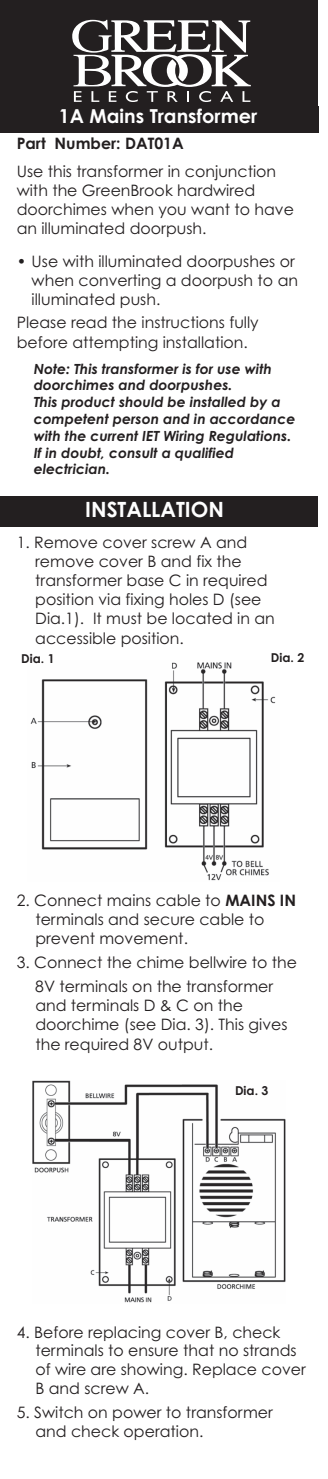
<style>
.page{position:relative;width:328px;height:1479px;background:#fff}
.page>*{position:absolute;margin:0;border:0;box-sizing:border-box;transform-origin:0 0}
.t1{font:700 21px "Century Gothic";color:#fff}
.t2{font:700 19.25px "Century Gothic";color:#fff}
.t3{font:15.75px/18.9px "Century Gothic";color:#231f20}
.t4{font:700 15.75px "Century Gothic";color:#231f20}
.t5{font:italic 700 14px/16.8px "Century Gothic";color:#231f20}
.t6{font:700 12.25px "Century Gothic";color:#231f20}
.s1{font-weight:700}
</style>
<div class="page">
<img style="left:32px;top:1080px;width:252px;height:223px">
<img style="left:30px;top:662px;width:246px;height:218px">
<div style="left:0;top:0;width:317px;height:107px;background:#231f20"></div>
<svg style="left:72px;top:20px;width:178px;height:82px"></svg>
<div style="left:0;top:107px;width:318px;height:26px;background:#231f20"></div>
<div style="left:0;top:496px;width:317px;height:30px;background:#231f20"></div>
<p class="t2" style="left:59px;top:105px;width:199px">1A Mains Transformer</p>
<p class="t4" style="left:17px;top:134px;width:168px">Part Number: DAT01A</p>
<p class="t3" style="left:17px;top:162px;width:278px">Use this transformer in conjunction with the GreenBrook hardwired doorchimes when you want to have an illuminated doorpush.</p>
<p class="t3" style="left:32px;top:252px;width:267px;text-indent:-15px">• Use with illuminated doorpushes or when converting a doorpush to an illuminated push.</p>
<p class="t3" style="left:17px;top:312px;width:243px;line-height:20.1px">Please read the instructions fully before attempting installation.</p>
<p class="t5" style="left:34px;top:360px;width:262px">Note: This transformer is for use with doorchimes and doorpushes.<br>This product should be installed by a competent person and in accordance with the current IET Wiring Regulations.<br>If in doubt, consult a qualified electrician.</p>
<h1 class="t1" style="left:85px;top:497px;width:140px">INSTALLATION</h1>
<p class="t3" style="left:35px;top:533px;width:241px;text-indent:-19px">1. Remove cover screw A and remove cover B and fix the transformer base C in required position via fixing holes D (see<br>Dia.1). It must be located in an accessible position.</p>
<p class="t6" style="left:21px;top:651px;width:35px">Dia. 1</p>
<p class="t6" style="left:270px;top:650px;width:35px">Dia. 2</p>
<p class="t3" style="left:35px;top:890px;width:262px;text-indent:-19px">2. Connect mains cable to <span class="s1">MAINS IN </span>terminals and secure cable to prevent movement.</p>
<p class="t3" style="left:17px;top:950px;width:281px;line-height:24.2px;text-align:center">3. Connect the chime bellwire to the<br>8V terminals on the transformer</p>
<p class="t3" style="left:35px;top:995px;width:253px;line-height:19.4px">and terminals D &amp; C on the doorchime (see Dia. 3). This gives the required 8V output.</p>
<p class="t6" style="left:234px;top:1083px;width:35px">Dia. 3</p>
<p class="t3" style="left:35px;top:1322px;width:271px;text-indent:-19px">4. Before replacing cover B, check terminals to ensure that no strands of wire are showing. Replace cover<br>B and screw A.</p>
<p class="t3" style="left:35px;top:1403px;width:238px;text-indent:-19px">5. Switch on power to transformer and check operation.</p>
</div>
